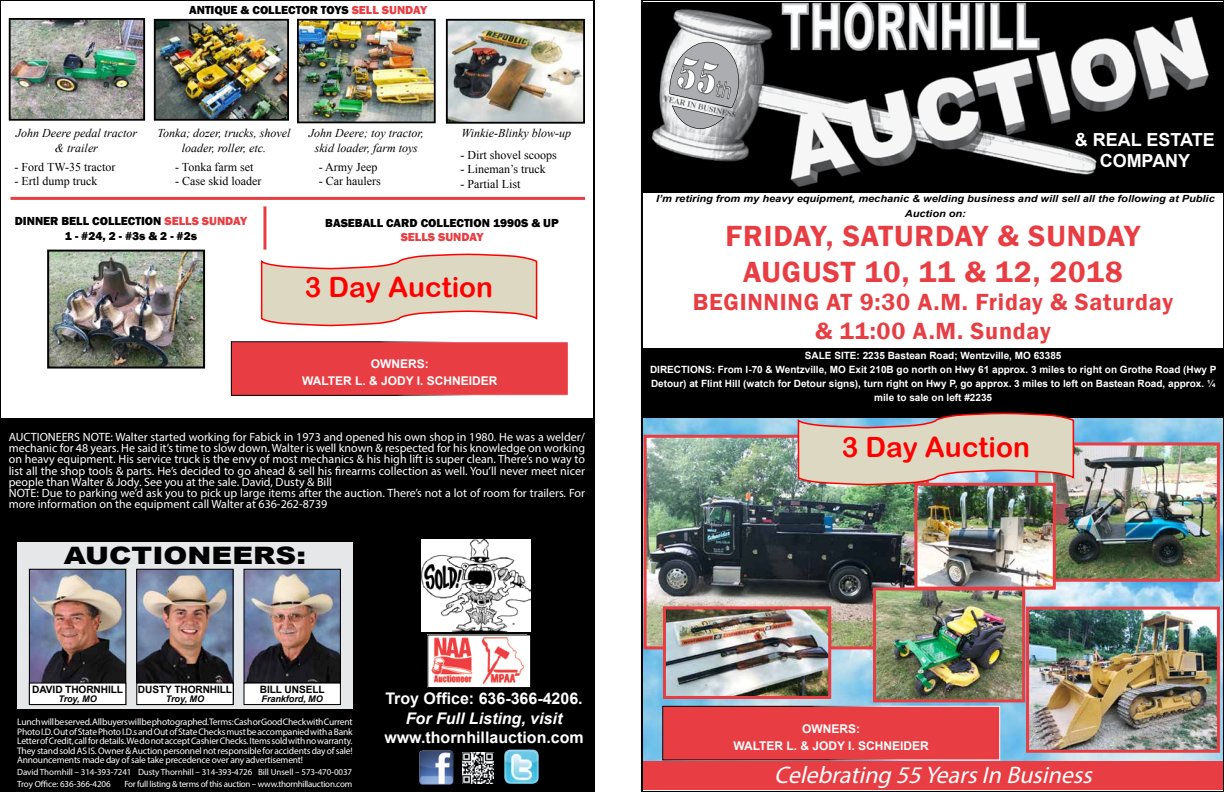
<style>
.page{position:relative;width:1224px;height:792px;background:#fff}
.page>*{position:absolute;margin:0;border:0;box-sizing:border-box;transform-origin:0 0}
.t1{font:46px "Stencil";color:#fff;scale:.77 1}
.t2{font:600 30px/36px "Franklin Gothic";letter-spacing:.03em;color:#e83e43;text-align:center}
.t3{font:28px "Arial Rounded MT Bold";color:#f00}
.t4{font:600 24px/28.8px "Franklin Gothic";letter-spacing:.03em;color:#e83e43;text-align:center}
.t5{font:italic 24px "Myriad Pro";color:#fff}
.t6{font:900 24px "Arial";color:#000;scale:1.2 1}
.t7{font:700 18px/21.6px "Arial";color:#fff;text-align:center}
.t8{font:700 16px "Arial";color:#fff}
.t9{font:italic 700 16px "Arial";color:#fff}
.t10{font:12px/11px "Myriad Pro";color:#fff}
.t11{font:italic 12px/14.4px "Times New Roman";color:#000;text-align:center}
.t12{font:12px "Times New Roman";color:#000}
.t13{font:800 12px/14.4px "Franklin Gothic";color:#000;text-align:center}
.t14{font:700 12px/17px "Arial";color:#fff;text-align:center}
.t15{font:800 12px "Franklin Gothic";color:#e83e43}
.t16{font:700 10.1px "Arial";letter-spacing:-.01em;color:#000}
.t17{font:700 10px/14px "Arial";color:#fff;text-align:center}
.t18{font:italic 700 9.9px/15px "Arial";color:#000;text-align:center;scale:1.11 1}
.t19{font:9.5px/9.5px "Myriad Pro";letter-spacing:-.02em;color:#fff;text-align:justify}
.t20{font:italic 700 9.1px "Arial";letter-spacing:-.01em;color:#000}
.t21{font:9px/12px "Myriad Pro";letter-spacing:-.01em;color:#fff}
.t22{font:9px "Myriad Pro";letter-spacing:-.03em;color:#fff}
.t23{font:6px "Myriad Pro";color:#000}
.s1{color:#e83e43}
.s2{font-family:"Verdana";font-size:21px}
</style>
<div class="page">
<img style="left:0;top:0;width:595px;height:792px">
<img style="left:641px;top:0;width:583px;height:792px">
<p class="t13" style="left:189px;top:3px;width:240px">ANTIQUE &amp; COLLECTOR TOYS <span class="s1">SELL SUNDAY</span></p>
<p class="t11" style="left:16px;top:126px;width:123px">John Deere pedal tractor &amp; trailer</p>
<p class="t11" style="left:157px;top:126px;width:135px">Tonka; dozer, trucks, shovel loader, roller, etc.</p>
<p class="t11" style="left:309px;top:126px;width:116px">John Deere; toy tractor,</p>
<p class="t11" style="left:462px;top:126px;width:111px">Winkie-Blinky blow-up</p>
<p class="t11" style="left:315px;top:140px;width:105px">skid loader, farm toys</p>
<p class="t12" style="left:461px;top:147px;width:98px">- Dirt shovel scoops</p>
<p class="t12" style="left:461px;top:161px;width:87px">- Lineman’s truck</p>
<p class="t12" style="left:461px;top:176px;width:62px">- Partial List</p>
<p class="t12" style="left:15px;top:159px;width:102px">- Ford TW-35 tractor</p>
<p class="t12" style="left:15px;top:173px;width:84px">- Ertl dump truck</p>
<p class="t12" style="left:175px;top:159px;width:80px">- Tonka farm set</p>
<p class="t12" style="left:175px;top:173px;width:88px">- Case skid loader</p>
<p class="t12" style="left:319px;top:159px;width:60px">- Army Jeep</p>
<p class="t12" style="left:319px;top:173px;width:63px">- Car haulers</p>
<p class="t13" style="left:325px;top:215px;width:235px">BASEBALL CARD COLLECTION 1990S &amp; UP</p>
<p class="t15" style="left:401px;top:229px;width:84px">SELLS SUNDAY</p>
<p class="t13" style="left:15px;top:214px;width:234px">DINNER BELL COLLECTION <span class="s1">SELLS SUNDAY<br></span>1 - #24, 2 - #3s &amp; 2 - #2s</p>
<h3 class="t3" style="left:305px;top:271px;width:190px">3 Day Auction</h3>
<p class="t14" style="left:302px;top:356px;width:197px">OWNERS:<br>WALTER L. &amp; JODY I. SCHNEIDER</p>
<p class="t10" style="left:9px;top:432px;width:578px">AUCTIONEERS NOTE: Walter started working for Fabick in 1973 and opened his own shop in 1980. He was a welder/ mechanic for 48 years. He said it’s time to slow down. Walter is well known &amp; respected for his knowledge on working on heavy equipment. His service truck is the envy of most mechanics &amp; his high lift is super clean. There’s no way to list all the shop tools &amp; parts. He’s decided to go ahead &amp; sell his firearms collection as well. You’ll never meet nicer people than Walter &amp; Jody. See you at the sale. David, Dusty &amp; Bill<br>NOTE: Due to parking we’d ask you to pick up large items after the auction. There’s not a lot of room for trailers. For more information on the equipment call Walter at 636-262-8739</p>
<h3 class="t6" style="left:64px;top:538px;width:203px">AUCTIONEERS:</h3>
<p class="t16" style="left:32px;top:683px;width:92px">DAVID THORNHILL</p>
<p class="t20" style="left:58px;top:692px;width:40px">Troy, MO</p>
<p class="t16" style="left:138px;top:683px;width:96px">DUSTY THORNHILL</p>
<p class="t20" style="left:166px;top:692px;width:40px">Troy, MO</p>
<p class="t16" style="left:260px;top:683px;width:66px">BILL UNSELL</p>
<p class="t20" style="left:262px;top:692px;width:63px">Frankford, MO</p>
<p class="t19" style="left:17px;top:717px;width:337px">Lunch will be served. All buyers will be photographed. Terms: Cash or Good Check with Current Photo I.D. Out of State Photo I.D.s and Out of State Checks must be accompanied with a Bank Letter of Credit, call for details. We do not accept Cashier Checks. Items sold with no warranty.<br>They stand sold AS IS. Owner &amp; Auction personnel not responsible for accidents day of sale!<br>Announcements made day of sale take precedence over any advertisement!</p>
<p class="t21" style="left:17px;top:766px;width:336px">David Thornhill – 314-393-7241 Dusty Thornhill – 314-393-4726 Bill Unsell – 573-470-0037<br>Troy Office: 636-366-4206</p>
<p class="t22" style="left:124px;top:779px;width:229px">For full listing &amp; terms of this auction – www.thornhillauction.com</p>
<p class="t23" style="left:513px;top:621px;width:4px">®</p>
<h3 class="t8" style="left:385px;top:688px;width:199px">Troy Office: 636-366-4206.</h3>
<h3 class="t9" style="left:406px;top:707px;width:158px">For Full Listing, visit</h3>
<h3 class="t8" style="left:384px;top:727px;width:201px">www.thornhillauction.com</h3>
<h1 class="t1" style="left:684px;top:46px;width:76px;rotate:13deg">55<span class="s2">th</span></h1>
<h3 class="t7" style="left:1075px;top:129px;width:142px">&amp; REAL ESTATE<br>COMPANY</h3>
<p class="t18" style="left:656px;top:192px;width:505px">I’m retiring from my heavy equipment, mechanic &amp; welding business and will sell all the following at Public<br>Auction on:</p>
<h2 class="t2" style="left:726px;top:218px;width:416px">FRIDAY, SATURDAY &amp; SUNDAY<br>AUGUST 10, 11 &amp; 12, 2018</h2>
<h3 class="t4" style="left:693px;top:288px;width:482px">BEGINNING AT 9:30 A.M. Friday &amp; Saturday &amp; 11:00 A.M. Sunday</h3>
<p class="t17" style="left:650px;top:348px;width:568px">SALE SITE: 2235 Bastean Road; Wentzville, MO 63385<br>DIRECTIONS: From I-70 &amp; Wentzville, MO Exit 210B go north on Hwy 61 approx. 3 miles to right on Grothe Road (Hwy P Detour) at Flint Hill (watch for Detour signs), turn right on Hwy P, go approx. 3 miles to left on Bastean Road, approx. ¼ mile to sale on left #2235</p>
<h3 class="t3" style="left:842px;top:430px;width:190px">3 Day Auction</h3>
<p class="t14" style="left:733px;top:720px;width:197px">OWNERS:<br>WALTER L. &amp; JODY I. SCHNEIDER</p>
<h3 class="t5" style="left:774px;top:760px;width:326px">Celebrating 55YearsIn Business</h3>
</div>
